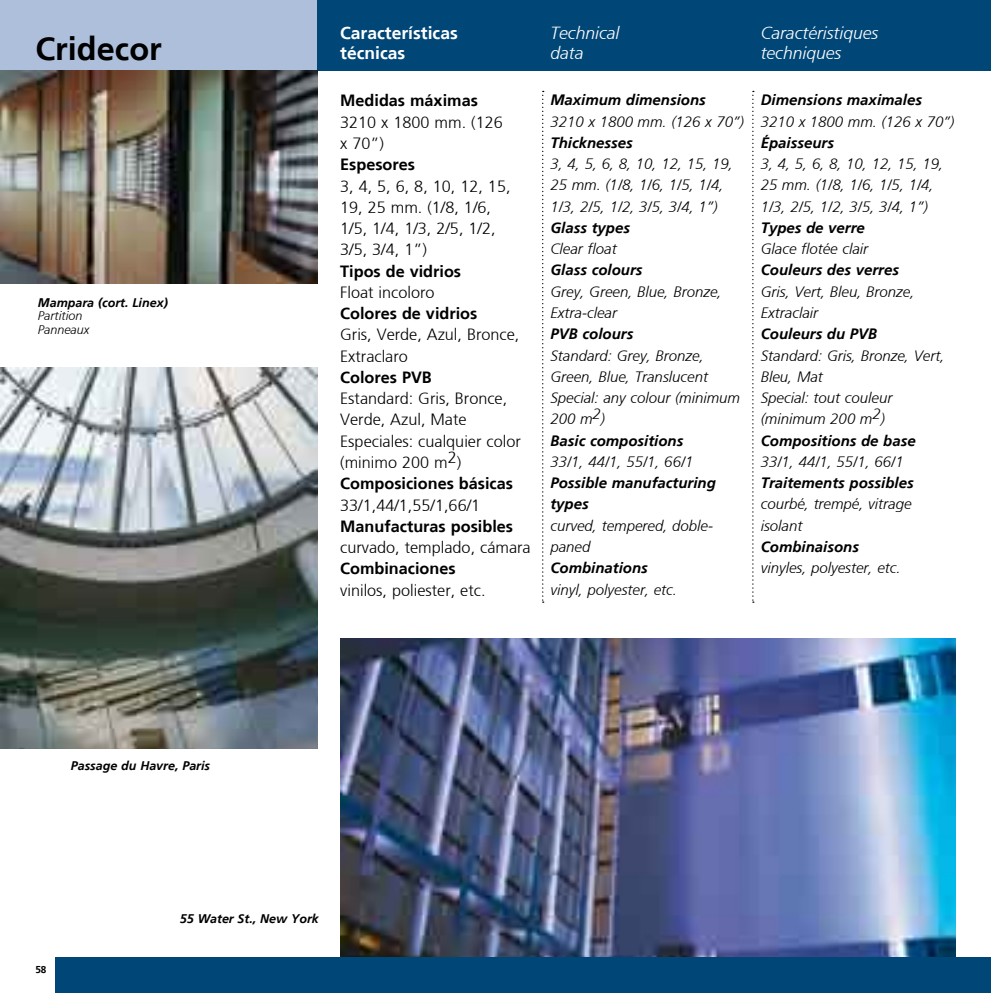
<style>
.page{position:relative;width:991px;height:993px;background:#fff}
.page>*{position:absolute;margin:0;border:0;box-sizing:border-box;transform-origin:0 0}
.t1{font:700 32.5px "Frutiger";color:#000}
.t2{font:italic 300 17.5px/20px "Frutiger";color:#fff}
.t3{font:700 17.5px/20px "Frutiger";color:#fff}
.t4{font:300 16.25px/21.2px "Frutiger";color:#000}
.t5{font:700 16.25px "Frutiger";color:#000}
.t6{font:italic 300 15px/21.2px "Frutiger";color:#000}
.t7{font:italic 700 15px/21.2px "Frutiger";color:#000}
.t8{font:italic 700 12.5px "Frutiger";color:#000}
.t9{font:italic 300 12.5px/13.8px "Frutiger";color:#000}
.t10{font:700 10px "Frutiger";color:#000}
</style>
<div class="page">
<img style="left:340px;top:638px;width:615px;height:319px">
<div style="left:55px;top:957px;width:936px;height:35px;background:#004677"></div>
<div style="left:0;top:0;width:318px;height:71px;background:#aebfdb"></div>
<div style="left:318px;top:0;width:673px;height:71px;background:#004677"></div>
<svg style="left:542px;top:91px;width:2px;height:511px"></svg>
<svg style="left:752px;top:91px;width:2px;height:511px"></svg>
<img style="left:0;top:71px;width:318px;height:212px">
<img style="left:0;top:368px;width:318px;height:380px">
<h1 class="t1" style="left:35px;top:30px;width:128px">Cridecor</h1>
<p class="t3" style="left:340px;top:22px;width:119px">Características técnicas</p>
<p class="t2" style="left:550px;top:23px;width:71px">Technical data</p>
<p class="t2" style="left:761px;top:23px;width:119px">Caractéristiques techniques</p>
<p class="t8" style="left:38px;top:295px;width:131px">Mampara (cort. Linex)</p>
<p class="t9" style="left:38px;top:309px;width:53px">Partition<br>Panneaux</p>
<p class="t5" style="left:340px;top:91px;width:139px">Medidas máximas</p>
<p class="t4" style="left:340px;top:111px;width:164px">3210 x 1800 mm. (126 x 70”)</p>
<p class="t5" style="left:340px;top:155px;width:76px">Espesores</p>
<p class="t4" style="left:340px;top:175px;width:172px">3, 4, 5, 6, 8, 10, 12, 15,<br>19, 25 mm. (1/8, 1/6,<br>1/5, 1/4, 1/3, 2/5, 1/2,<br>3/5, 3/4, 1”)</p>
<p class="t5" style="left:340px;top:261px;width:122px">Tipos de vidrios</p>
<p class="t4" style="left:340px;top:281px;width:96px">Float incoloro</p>
<p class="t5" style="left:340px;top:304px;width:139px">Colores de vidrios</p>
<p class="t4" style="left:340px;top:324px;width:181px">Gris, Verde, Azul, Bronce,<br>Extraclaro</p>
<p class="t5" style="left:340px;top:367px;width:93px">Colores PVB</p>
<p class="t4" style="left:340px;top:388px;width:182px">Estandard: Gris, Bronce,<br>Verde, Azul, Mate<br>Especiales: cualquier color (minimo 200 m2)</p>
<p class="t5" style="left:340px;top:474px;width:174px">Composiciones básicas</p>
<p class="t4" style="left:340px;top:494px;width:142px">33/1,44/1,55/1,66/1</p>
<p class="t5" style="left:340px;top:516px;width:174px">Manufacturas posibles</p>
<p class="t4" style="left:340px;top:536px;width:192px">curvado, templado, cámara</p>
<p class="t5" style="left:340px;top:559px;width:117px">Combinaciones</p>
<p class="t4" style="left:340px;top:579px;width:147px">vinilos, poliester, etc.</p>
<p class="t7" style="left:550px;top:89px;width:157px">Maximum dimensions</p>
<p class="t6" style="left:550px;top:111px;width:195px">3210 x 1800 mm. (126 x 70”)</p>
<p class="t7" style="left:550px;top:132px;width:84px">Thicknesses</p>
<p class="t6" style="left:550px;top:153px;width:184px">3, 4, 5, 6, 8, 10, 12, 15, 19,<br>25 mm. (1/8, 1/6, 1/5, 1/4,<br>1/3, 2/5, 1/2, 3/5, 3/4, 1”)</p>
<p class="t7" style="left:550px;top:217px;width:81px">Glass types</p>
<p class="t6" style="left:550px;top:238px;width:68px">Clear float</p>
<p class="t7" style="left:550px;top:259px;width:94px">Glass colours</p>
<p class="t6" style="left:550px;top:281px;width:173px">Grey, Green, Blue, Bronze,<br>Extra-clear</p>
<p class="t7" style="left:550px;top:323px;width:84px">PVB colours</p>
<p class="t6" style="left:550px;top:344px;width:191px">Standard: Grey, Bronze,<br>Green, Blue, Translucent<br>Special: any colour (minimum<br>200 m2)</p>
<p class="t7" style="left:550px;top:429px;width:134px">Basic compositions</p>
<p class="t6" style="left:550px;top:451px;width:145px">33/1, 44/1, 55/1, 66/1</p>
<p class="t7" style="left:550px;top:472px;width:167px">Possible manufacturing types</p>
<p class="t6" style="left:550px;top:514px;width:164px">curved, tempered, doble&shy;paned</p>
<p class="t7" style="left:550px;top:557px;width:99px">Combinations</p>
<p class="t6" style="left:550px;top:578px;width:128px">vinyl, polyester, etc.</p>
<p class="t7" style="left:761px;top:89px;width:163px">Dimensions maximales</p>
<p class="t6" style="left:761px;top:111px;width:195px">3210 x 1800 mm. (126 x 70”)</p>
<p class="t7" style="left:761px;top:132px;width:75px">Épaisseurs</p>
<p class="t6" style="left:761px;top:153px;width:184px">3, 4, 5, 6, 8, 10, 12, 15, 19,<br>25 mm. (1/8, 1/6, 1/5, 1/4,<br>1/3, 2/5, 1/2, 3/5, 3/4, 1”)</p>
<p class="t7" style="left:761px;top:217px;width:106px">Types de verre</p>
<p class="t6" style="left:761px;top:238px;width:109px">Glace flotée clair</p>
<p class="t7" style="left:761px;top:259px;width:140px">Couleurs des verres</p>
<p class="t6" style="left:761px;top:281px;width:155px">Gris, Vert, Bleu, Bronze,<br>Extraclair</p>
<p class="t7" style="left:761px;top:323px;width:118px">Couleurs du PVB</p>
<p class="t6" style="left:761px;top:344px;width:185px">Standard: Gris, Bronze, Vert,<br>Bleu, Mat<br>Special: tout couleur (minimum 200 m2)</p>
<p class="t7" style="left:761px;top:429px;width:157px">Compositions de base</p>
<p class="t6" style="left:761px;top:451px;width:145px">33/1, 44/1, 55/1, 66/1</p>
<p class="t7" style="left:761px;top:472px;width:154px">Traitements possibles</p>
<p class="t6" style="left:761px;top:493px;width:152px">courbé, trempé, vitrage isolant</p>
<p class="t7" style="left:761px;top:536px;width:100px">Combinaisons</p>
<p class="t6" style="left:761px;top:557px;width:141px">vinyles, polyester, etc.</p>
<p class="t8" style="left:71px;top:758px;width:141px">Passage du Havre, Paris</p>
<p class="t10" style="left:35px;top:963px;width:13px">58</p>
<p class="t8" style="left:180px;top:910px;width:140px">55 Water St., New York</p>
</div>
